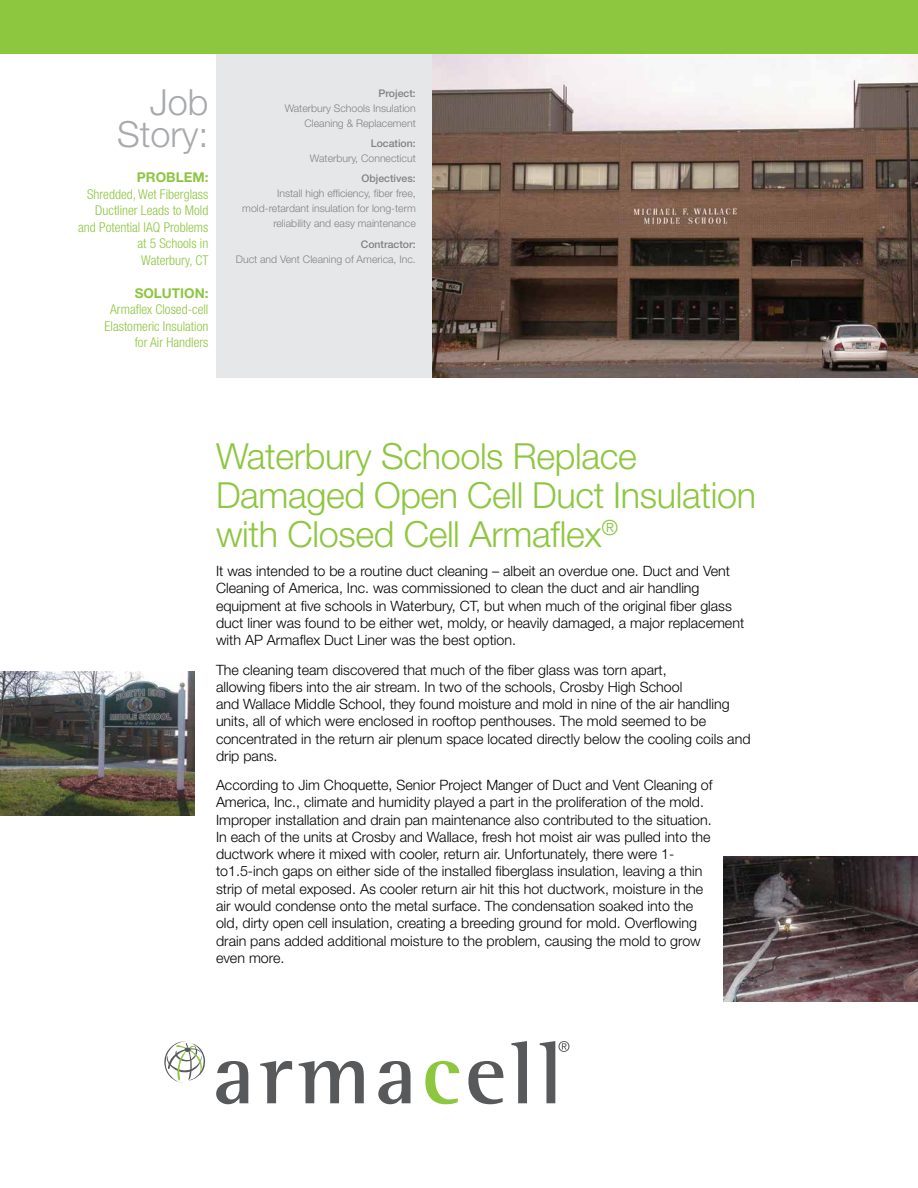
<style>
.page{position:relative;width:918px;height:1188px;background:#fff}
.page>*{position:absolute;margin:0;border:0;box-sizing:border-box;transform-origin:0 0}
.t1{font:300 36px/39px "Helvetica Neue LT Std";letter-spacing:-.01em;color:#8dc63f}
.t2{font:300 36px/31.5px "Helvetica Neue LT Std";color:#a7a9ac;text-align:right}
.t3{font:300 14.25px/17.2px "Helvetica Neue LT Std";color:#000}
.t4{font:300 condensed 13.5px/16.5px "Helvetica Neue LT Std";color:#8dc63f;text-align:right}
.t5{font:700 13.5px "Helvetica Neue LT Std";color:#8dc63f}
.t6{font:300 10.5px/15px "Helvetica Neue LT Std";color:#808285;text-align:right}
.t7{font:500 10.5px "Helvetica Neue LT Std";color:#808285}
</style>
<div class="page">
<img style="left:432px;top:54px;width:486px;height:324px">
<div style="left:216px;top:54px;width:216px;height:324px;background:#e6e7e8"></div>
<img style="left:0;top:671px;width:194px;height:145px">
<img style="left:724px;top:857px;width:194px;height:145px">
<div style="left:0;top:0;width:918px;height:54px;background:#8dc63f"></div>
<svg style="left:216px;top:1061px;width:32px;height:43px"></svg>
<svg style="left:260px;top:1061px;width:32px;height:42px"></svg>
<svg style="left:299px;top:1061px;width:65px;height:42px"></svg>
<svg style="left:378px;top:1061px;width:32px;height:43px"></svg>
<svg style="left:425px;top:1061px;width:34px;height:43px"></svg>
<svg style="left:468px;top:1061px;width:35px;height:43px"></svg>
<svg style="left:511px;top:1041px;width:16px;height:62px"></svg>
<svg style="left:540px;top:1041px;width:29px;height:62px"></svg>
<svg style="left:164px;top:1041px;width:42px;height:42px"></svg>
<h1 class="t2" style="left:117px;top:86px;width:93px">Job<br>Story:</h1>
<p class="t5" style="left:137px;top:169px;width:73px">PROBLEM:</p>
<p class="t4" style="left:78px;top:186px;width:132px">Shredded, Wet Fiberglass<br>Ductliner Leads to Mold and Potential IAQ Problems at 5 Schools in<br>Waterbury, CT</p>
<p class="t5" style="left:135px;top:285px;width:75px">SOLUTION:</p>
<p class="t4" style="left:105px;top:301px;width:105px">Armaflex Closed-cell<br>Elastomeric Insulation for Air Handlers</p>
<p class="t7" style="left:378px;top:87px;width:39px">Project:</p>
<p class="t6" style="left:285px;top:100px;width:133px">Waterbury Schools Insulation<br>Cleaning &amp; Replacement</p>
<p class="t7" style="left:371px;top:137px;width:47px">Location:</p>
<p class="t6" style="left:310px;top:151px;width:107px">Waterbury, Connecticut</p>
<p class="t7" style="left:362px;top:172px;width:56px">Objectives:</p>
<p class="t6" style="left:242px;top:186px;width:175px">Install high efficiency, fiber free, mold-retardant insulation for long-term reliability and easy maintenance</p>
<p class="t7" style="left:361px;top:238px;width:57px">Contractor:</p>
<p class="t6" style="left:236px;top:251px;width:181px">Duct and Vent Cleaning of America, Inc.</p>
<h1 class="t1" style="left:216px;top:436px;width:542px">Waterbury Schools Replace<br>Damaged Open Cell Duct Insulation with Closed Cell Armaflex<sup>®</sup></h1>
<p class="t3" style="left:216px;top:562px;width:530px">It was intended to be a routine duct cleaning – albeit an overdue one. Duct and Vent Cleaning of America, Inc. was commissioned to clean the duct and air handling equipment at five schools in Waterbury, CT, but when much of the original fiber glass duct liner was found to be either wet, moldy, or heavily damaged, a major replacement with AP Armaflex Duct Liner was the best option.</p>
<p class="t3" style="left:216px;top:661px;width:536px">The cleaning team discovered that much of the fiber glass was torn apart,<br>allowing fibers into the air stream. In two of the schools, Crosby High School<br>and Wallace Middle School, they found moisture and mold in nine of the air handling units, all of which were enclosed in rooftop penthouses. The mold seemed to be concentrated in the return air plenum space located directly below the cooling coils and drip pans.</p>
<p class="t3" style="left:216px;top:776px;width:498px">According to Jim Choquette, Senior Project Manger of Duct and Vent Cleaning of America, Inc., climate and humidity played a part in the proliferation of the mold.<br>Improper installation and drain pan maintenance also contributed to the situation.<br>In each of the units at Crosby and Wallace, fresh hot moist air was pulled into the ductwork where it mixed with cooler, return air. Unfortunately, there were 1- to1.5-inch gaps on either side of the installed fiberglass insulation, leaving a thin strip of metal exposed. As cooler return air hit this hot ductwork, moisture in the air would condense onto the metal surface. The condensation soaked into the old, dirty open cell insulation, creating a breeding ground for mold. Overflowing drain pans added additional moisture to the problem, causing the mold to grow even more.</p>
</div>
